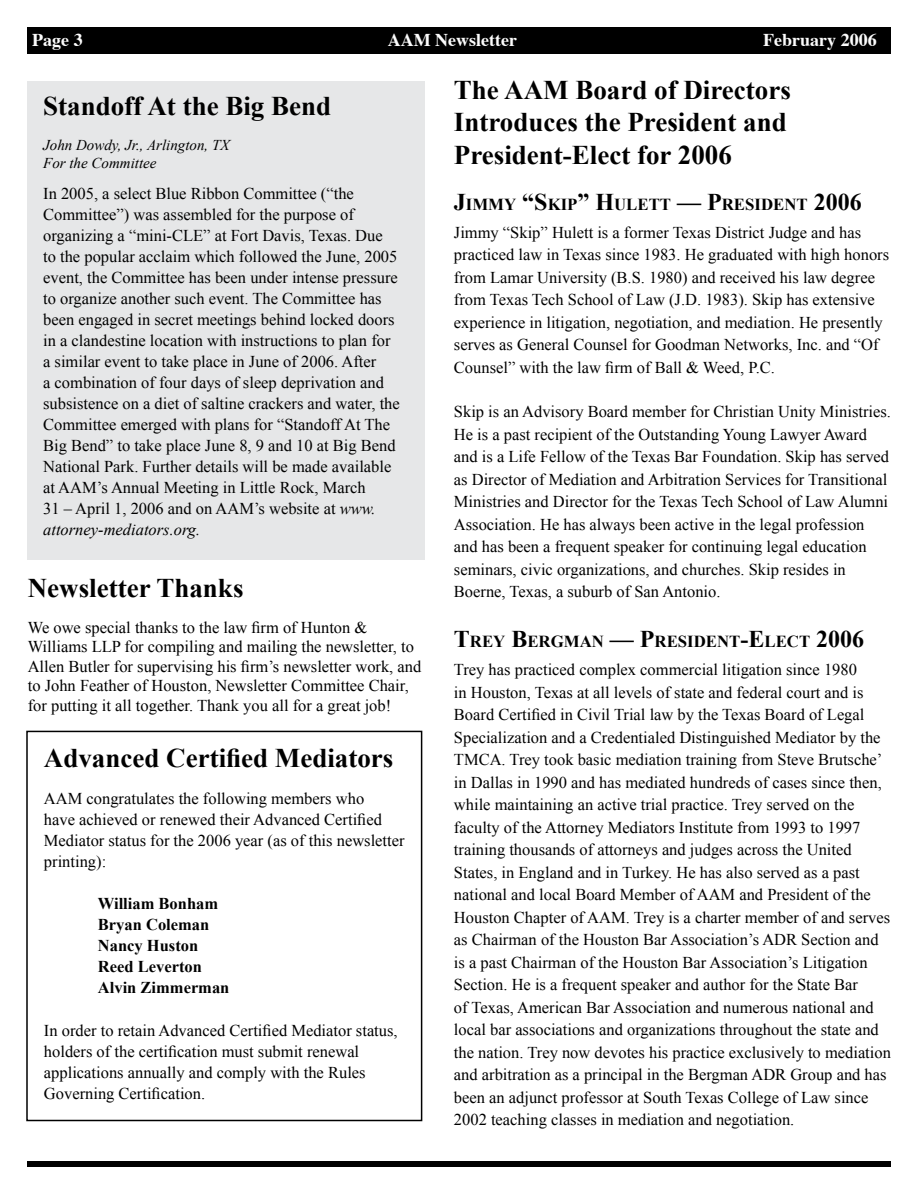
<style>
.page{position:relative;width:918px;height:1188px;background:#fff}
.page>*{position:absolute;margin:0;border:0;box-sizing:border-box;transform-origin:0 0}
.t1{font:700 27px/32.4px "Times New Roman";color:#000}
.t2{font:700 18px "Times";color:#fcfcfc}
.t3{font:700 16.8px "Times New Roman";color:#000}
.t4{font:16.5px/22.5px "Times New Roman";color:#000}
.t5{font:700 16.5px/21px "Times New Roman";color:#000}
.t6{font:italic 15px/18px "Times New Roman";color:#000}
.s1{font-style:italic}
.s2{font-size:24px}
</style>
<div class="page">
<div style="left:27px;top:27px;width:864px;height:27px;background:#000"></div>
<div style="left:27px;top:1161px;width:864px;height:6px;background:#000"></div>
<div style="left:27px;top:81px;width:397px;height:478px;background:#e6e7e8"></div>
<div style="left:26px;top:731px;width:396px;height:390px;border:2px solid #000"></div>
<p class="t2" style="left:32px;top:22px;width:38px">Page</p>
<p class="t2" style="left:388px;top:22px;width:131px">AAM Newsletter</p>
<p class="t2" style="left:763px;top:22px;width:115px">February 2006</p>
<h1 class="t1" style="left:43px;top:90px;width:290px">Standoff At the Big Bend</h1>
<p class="t6" style="left:43px;top:135px;width:188px">John Dowdy, Jr., Arlington, TX<br>For the Committee</p>
<p class="t4" style="left:43px;top:183px;width:358px;line-height:21px">In 2005, a select Blue Ribbon Committee (“the Committee”) was assembled for the purpose of organizing a “mini-CLE” at Fort Davis, Texas. Due<br>to the popular acclaim which followed the June, 2005 event, the Committee has been under intense pressure to organize another such event. The Committee has been engaged in secret meetings behind locked doors in a clandestine location with instructions to plan for a similar event to take place in June of 2006. After<br>a combination of four days of sleep deprivation and subsistence on a diet of saltine crackers and water, the Committee emerged with plans for “Standoff At The Big Bend” to take place June 8, 9 and 10 at Big Bend National Park. Further details will be made available at AAM’s Annual Meeting in Little Rock, March<br>31 – April 1, 2006 and on AAM’s website at <span class="s1">www. attorney-mediators.org.</span></p>
<h1 class="t1" style="left:28px;top:571px;width:217px">Newsletter Thanks</h1>
<p class="t4" style="left:28px;top:617px;width:395px;line-height:19.5px">We owe special thanks to the law firm of Hunton &amp; Williams LLP for compiling and mailing the newsletter, to Allen Butler for supervising his firm’s newsletter work, and to John Feather of Houston, Newsletter Committee Chair, for putting it all together. Thank you all for a great job!</p>
<h1 class="t1" style="left:44px;top:741px;width:351px">Advanced Certified Mediators</h1>
<p class="t4" style="left:44px;top:788px;width:362px;line-height:21px">AAM congratulates the following members who<br>have achieved or renewed their Advanced Certified Mediator status for the 2006 year (as of this newsletter printing):</p>
<p class="t5" style="left:98px;top:893px;width:133px">William Bonham<br>Bryan Coleman<br>Nancy Huston<br>Reed Leverton<br>Alvin Zimmerman</p>
<p class="t4" style="left:44px;top:1020px;width:355px;line-height:21px">In order to retain Advanced Certified Mediator status, holders of the certification must submit renewal applications annually and comply with the Rules Governing Certification.</p>
<h1 class="t1" style="left:454px;top:73px;width:338px">The AAM Board of Directors<br>Introduces the President and<br>President-Elect for 2006</h1>
<p class="t3" style="left:454px;top:195px;width:409px"><span class="s2">J</span>immy <span class="s2">“S</span>kip<span class="s2">” H</span>ulett <span class="s2">— P</span>resident <span class="s2">2006</span></p>
<p class="t4" style="left:454px;top:221px;width:437px">Jimmy “Skip” Hulett is a former Texas District Judge and has practiced law in Texas since 1983. He graduated with high honors from Lamar University (B.S. 1980) and received his law degree from Texas Tech School of Law (J.D. 1983). Skip has extensive experience in litigation, negotiation, and mediation. He presently serves as General Counsel for Goodman Networks, Inc. and “Of Counsel” with the law firm of Ball &amp; Weed, P.C.</p>
<p class="t4" style="left:454px;top:400px;width:439px">Skip is an Advisory Board member for Christian Unity Ministries.<br>He is a past recipient of the Outstanding Young Lawyer Award and is a Life Fellow of the Texas Bar Foundation. Skip has served as Director of Mediation and Arbitration Services for Transitional Ministries and Director for the Texas Tech School of Law Alumni Association. He has always been active in the legal profession and has been a frequent speaker for continuing legal education seminars, civic organizations, and churches. Skip resides in Boerne, Texas, a suburb of San Antonio.</p>
<p class="t3" style="left:454px;top:632px;width:412px"><span class="s2">T</span>rey <span class="s2">B</span>ergman <span class="s2">— P</span>resident<span class="s2">-E</span>lect <span class="s2">2006</span></p>
<p class="t4" style="left:454px;top:658px;width:439px">Trey has practiced complex commercial litigation since 1980<br>in Houston, Texas at all levels of state and federal court and is Board Certified in Civil Trial law by the Texas Board of Legal Specialization and a Credentialed Distinguished Mediator by the TMCA. Trey took basic mediation training from Steve Brutsche’ in Dallas in 1990 and has mediated hundreds of cases since then, while maintaining an active trial practice. Trey served on the faculty of the Attorney Mediators Institute from 1993 to 1997 training thousands of attorneys and judges across the United States, in England and in Turkey. He has also served as a past national and local Board Member of AAM and President of the Houston Chapter of AAM. Trey is a charter member of and serves as Chairman of the Houston Bar Association’s ADR Section and is a past Chairman of the Houston Bar Association’s Litigation Section. He is a frequent speaker and author for the State Bar<br>of Texas, American Bar Association and numerous national and local bar associations and organizations throughout the state and the nation. Trey now devotes his practice exclusively to mediation and arbitration as a principal in the Bergman ADR Group and has been an adjunct professor at South Texas College of Law since 2002 teaching classes in mediation and negotiation.</p>
</div>
